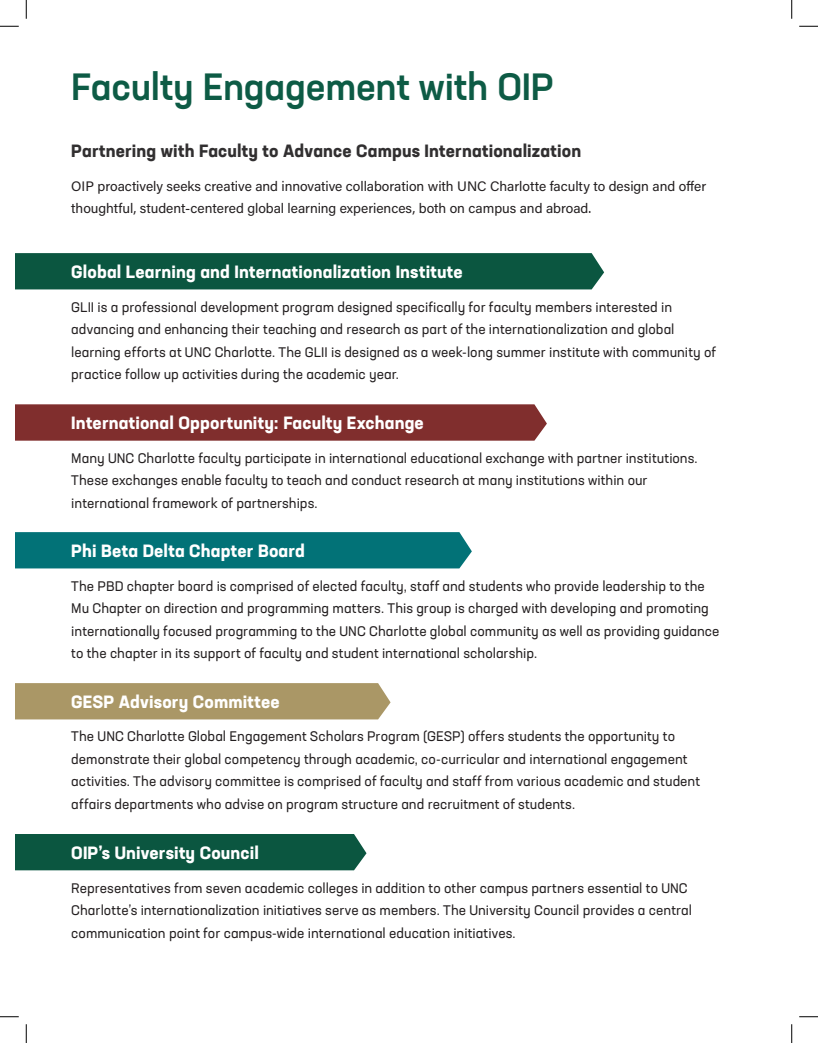
<style>
.page{position:relative;width:818px;height:1043px;background:#fff}
.page>*{position:absolute;margin:0;border:0;box-sizing:border-box;transform-origin:0 0}
.t1{font:500 37.5px "Neusa Next Std";letter-spacing:-.005em;color:#0d5b45}
.Body_Text{font:700 17.5px "Neusa Next Std";letter-spacing:.01em;color:#fff}
.t2{font:700 17.5px "Neusa Next Std";letter-spacing:.01em;color:#312f30}
.Body_Text-2{font:13.75px/22.5px "Neusa Next Std";color:#231f20}
.t3{font:13.75px/22.5px "Acumin Pro";color:#231f20}
</style>
<div class="page">
<div style="left:15px;top:532px;width:457px;height:36px;background:#027277"></div>
<div style="left:15px;top:683px;width:375px;height:36px;background:#aa9766"></div>
<div style="left:15px;top:834px;width:351px;height:36px;background:#0b5640"></div>
<div style="left:15px;top:253px;width:589px;height:36px;background:#0b5640"></div>
<div style="left:15px;top:404px;width:532px;height:36px;background:#802e2d"></div>
<svg style="left:0;top:25px;width:19px;height:2px"></svg>
<svg style="left:799px;top:25px;width:19px;height:2px"></svg>
<svg style="left:0;top:1016px;width:19px;height:1px"></svg>
<svg style="left:799px;top:1016px;width:19px;height:1px"></svg>
<svg style="left:25px;top:0;width:2px;height:19px"></svg>
<svg style="left:25px;top:1024px;width:2px;height:18px"></svg>
<svg style="left:791px;top:0;width:1px;height:19px"></svg>
<svg style="left:791px;top:1024px;width:1px;height:18px"></svg>
<p class="t1" style="left:71px;top:63px;width:484px">Faculty Engagement with OIP</p>
<p class="t2" style="left:71px;top:139px;width:511px">Partnering with Faculty to Advance Campus Internationalization</p>
<p class="t3" style="left:71px;top:174px;width:636px">OIP proactively seeks creative and innovative collaboration with UNC Charlotte faculty to design and offer thoughtful, student-centered global learning experiences, both on campus and abroad.</p>
<p class="Body_Text" style="left:71px;top:260px;width:393px">Global Learning and Internationalization Institute</p>
<p class="Body_Text-2" style="left:71px;top:295px;width:646px">GLII is a professional development program designed specifically for faculty members interested in advancing and enhancing their teaching and research as part of the internationalization and global learning efforts at UNC Charlotte. The GLII is designed as a week-long summer institute with community of practice follow up activities during the academic year.</p>
<p class="Body_Text" style="left:71px;top:411px;width:354px">International Opportunity: Faculty Exchange</p>
<p class="Body_Text-2" style="left:71px;top:446px;width:628px">Many UNC Charlotte faculty participate in international educational exchange with partner institutions.<br>These exchanges enable faculty to teach and conduct research at many institutions within our international framework of partnerships.</p>
<p class="Body_Text" style="left:71px;top:539px;width:235px">Phi Beta Delta Chapter Board</p>
<p class="Body_Text-2" style="left:71px;top:574px;width:649px">The PBD chapter board is comprised of elected faculty, staff and students who provide leadership to the Mu Chapter on direction and programming matters. This group is charged with developing and promoting internationally focused programming to the UNC Charlotte global community as well as providing guidance to the chapter in its support of faculty and student international scholarship.</p>
<p class="Body_Text" style="left:71px;top:690px;width:210px">GESP Advisory Committee</p>
<p class="Body_Text-2" style="left:71px;top:725px;width:630px">The UNC Charlotte Global Engagement Scholars Program (GESP) offers students the opportunity to demonstrate their global competency through academic, co-curricular and international engagement activities. The advisory committee is comprised of faculty and staff from various academic and student affairs departments who advise on program structure and recruitment of students.</p>
<p class="Body_Text" style="left:71px;top:841px;width:189px">OIP’s University Council</p>
<p class="Body_Text-2" style="left:71px;top:876px;width:622px">Representatives from seven academic colleges in addition to other campus partners essential to UNC<br>Charlotte’s internationalization initiatives serve as members. The University Council provides a central communication point for campus-wide international education initiatives.</p>
</div>
